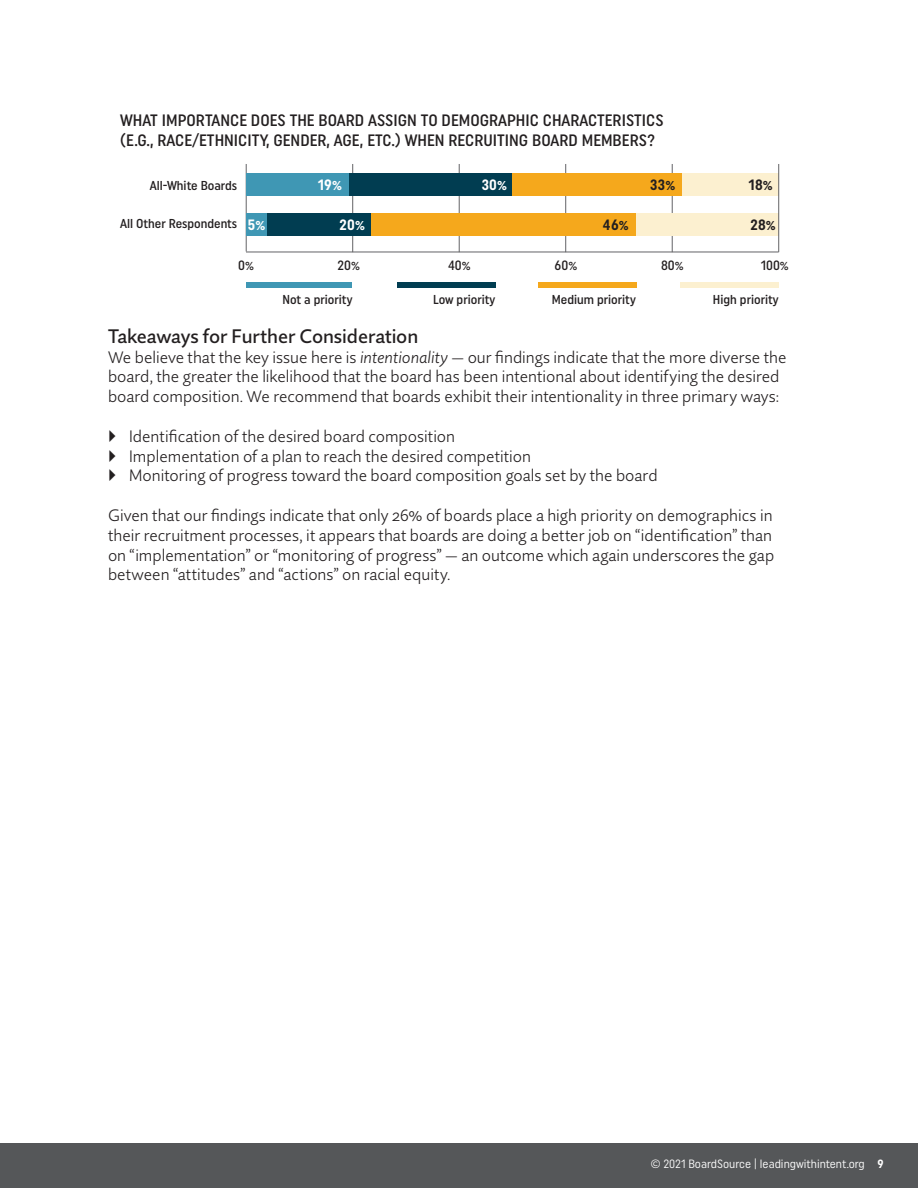
<style>
.page{position:relative;width:918px;height:1188px;background:#fff}
.page>*{position:absolute;margin:0;border:0;box-sizing:border-box;transform-origin:0 0}
.t1{font:500 19.5px "Quire Sans Pro";letter-spacing:-.005em;color:#231f20}
.t2{font:300 16.5px/19.8px "Quire Sans Pro";color:#231f20}
.t3{font:500 16.5px/19.8px "Uniform Condensed";color:#231f20}
.t4{font:700 15px "Uniform Condensed";letter-spacing:.02em;color:#231f20}
.t5{font:700 15px "Uniform Condensed";color:#fff}
.t6{font:500 13.5px "Uniform Condensed";color:#231f20}
.t7{font:500 12.9px "Uniform Condensed";color:#231f20}
.t8{font:12px "Uniform Condensed";color:#fff}
.s1{font-style:italic}
.s2{font-weight:700}
</style>
<div class="page">
<div style="left:0;top:1143px;width:918px;height:45px;background:#555759"></div>
<hr style="left:246px;top:164px;width:1px;height:87px;background:#636366">
<hr style="left:352px;top:164px;width:1px;height:88px;background:#636366">
<hr style="left:459px;top:164px;width:1px;height:88px;background:#636366">
<hr style="left:565px;top:164px;width:1px;height:88px;background:#636366">
<hr style="left:672px;top:164px;width:1px;height:88px;background:#636366">
<div style="left:246px;top:173px;width:103px;height:23px;background:#3f97b4"></div>
<div style="left:246px;top:213px;width:21px;height:23px;background:#3f97b4"></div>
<div style="left:349px;top:173px;width:163px;height:23px;background:#013d51"></div>
<div style="left:267px;top:213px;width:104px;height:23px;background:#013d51"></div>
<div style="left:682px;top:173px;width:97px;height:23px;background:#fcf0d0"></div>
<div style="left:636px;top:213px;width:143px;height:23px;background:#fcf0d0"></div>
<div style="left:512px;top:173px;width:170px;height:23px;background:#f5a81c"></div>
<div style="left:371px;top:213px;width:265px;height:23px;background:#f5a81c"></div>
<hr style="left:246px;top:252px;width:533px;height:1px;background:#636366">
<div style="left:538px;top:283px;width:99px;height:5px;background:#f5a81c"></div>
<div style="left:680px;top:283px;width:99px;height:5px;background:#fcf0d0"></div>
<div style="left:397px;top:283px;width:98px;height:5px;background:#013d51"></div>
<div style="left:246px;top:283px;width:106px;height:5px;background:#3f97b4"></div>
<hr style="left:778px;top:164px;width:1px;height:88px;background:#636366">
<p class="t3" style="left:120px;top:110px;width:545px">WHAT IMPORTANCE DOES THE BOARD ASSIGN TO DEMOGRAPHIC CHARACTERISTICS (E.G., RACE/ETHNICITY, GENDER, AGE, ETC.) WHEN RECRUITING BOARD MEMBERS?</p>
<p class="t4" style="left:650px;top:176px;width:27px">33%</p>
<p class="t4" style="left:603px;top:216px;width:27px">46%</p>
<p class="t5" style="left:318px;top:176px;width:26px">19%</p>
<p class="t5" style="left:482px;top:176px;width:27px">30%</p>
<p class="t7" style="left:150px;top:177px;width:89px">All-White Boards</p>
<p class="t7" style="left:120px;top:216px;width:119px">All Other Respondents</p>
<p class="t5" style="left:340px;top:216px;width:27px">20%</p>
<p class="t5" style="left:248px;top:216px;width:19px">5%</p>
<p class="t4" style="left:749px;top:176px;width:26px">18%</p>
<p class="t4" style="left:750px;top:216px;width:27px">28%</p>
<p class="t6" style="left:238px;top:257px;width:17px">0%</p>
<p class="t6" style="left:338px;top:257px;width:24px">20%</p>
<p class="t6" style="left:448px;top:257px;width:24px">40%</p>
<p class="t6" style="left:555px;top:257px;width:24px">60%</p>
<p class="t6" style="left:661px;top:257px;width:24px">80%</p>
<p class="t6" style="left:761px;top:257px;width:30px">100%</p>
<p class="t7" style="left:282px;top:291px;width:72px">Not a priority</p>
<p class="t7" style="left:433px;top:291px;width:64px">Low priority</p>
<p class="t7" style="left:552px;top:291px;width:86px">Medium priority</p>
<p class="t7" style="left:713px;top:291px;width:67px">High priority</p>
<p class="t1" style="left:108px;top:324px;width:312px">Takeaways for Further Consideration</p>
<p class="t2" style="left:108px;top:347px;width:680px">We believe that the key issue here is <span class="s1">intentionality</span> — our findings indicate that the more diverse the board, the greater the likelihood that the board has been intentional about identifying the desired board composition. We recommend that boards exhibit their intentionality in three primary ways:</p>
<p class="t2" style="left:129px;top:426px;width:530px">Identification of the desired board composition<br>Implementation of a plan to reach the desired competition<br>Monitoring of progress toward the board composition goals set by the board</p>
<p class="t2" style="left:108px;top:505px;width:668px">Given that our findings indicate that only 26% of boards place a high priority on demographics in their recruitment processes, it appears that boards are doing a better job on “identification” than on “implementation” or “monitoring of progress” — an outcome which again underscores the gap between “attitudes” and “actions” on racial equity.</p>
<p class="t8" style="left:651px;top:1156px;width:234px">© 2021 BoardSource | leadingwithintent.org <span class="s2">9</span></p>
</div>
